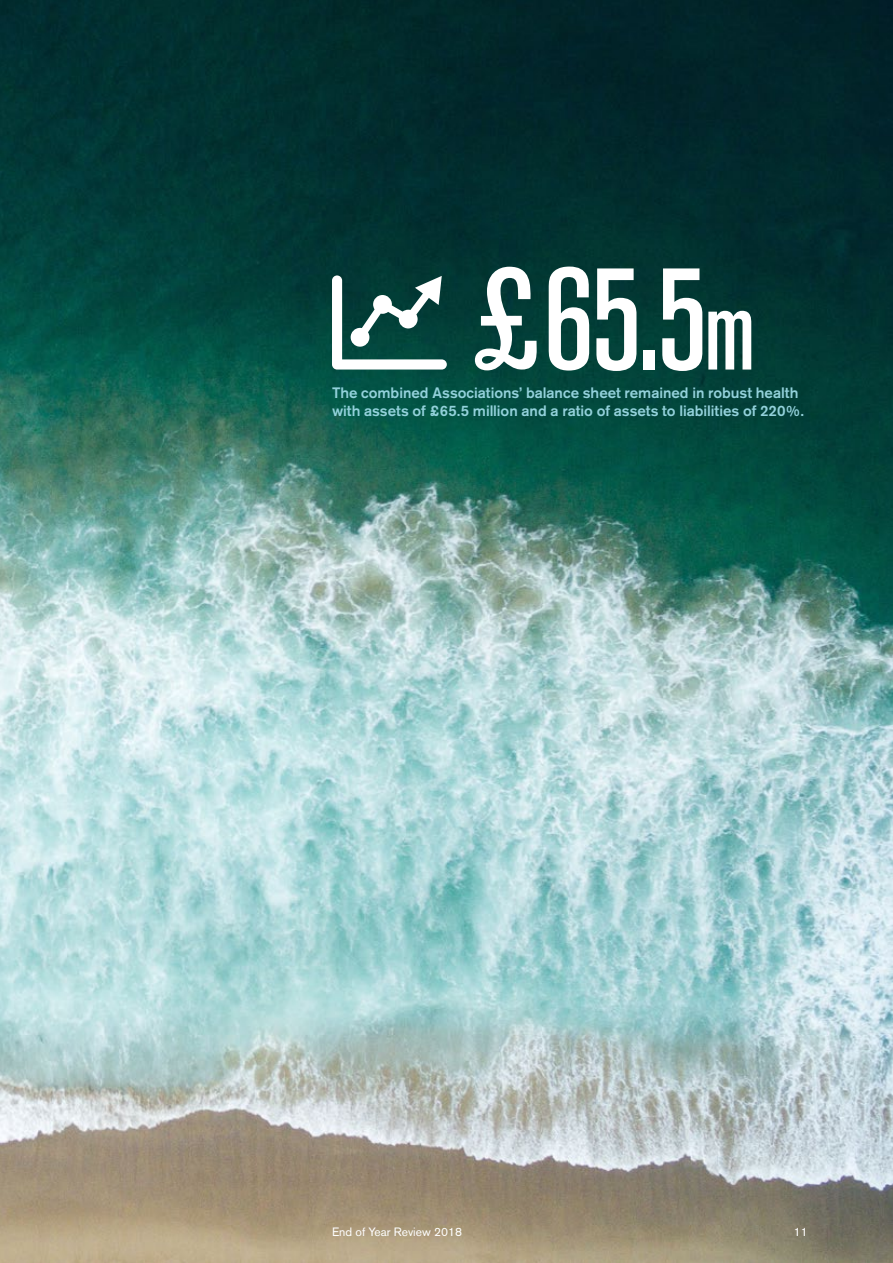
<style>
.page{position:relative;width:893px;height:1263px;background:#fff}
.page>*{position:absolute;margin:0;border:0;box-sizing:border-box;transform-origin:0 0}
.t1{font:500 condensed 144px "Akzidenz Grotesk BE";color:#fff}
.t2{font:500 15px/18px "Akzidenz Grotesk BE";letter-spacing:-.005em;color:#93d1db}
.t3{font:12px "Akzidenz Grotesk BE";color:#fff}
.s1{font-size:108px}
</style>
<div class="page">
<img style="left:0;top:0;width:893px;height:1263px">
<svg style="left:332px;top:275px;width:115px;height:94px"></svg>
<h1 class="t1" style="left:472px;top:240px;width:285px">£65.5<span class="s1">m</span></h1>
<p class="t2" style="left:332px;top:384px;width:474px">The combined Associations’ balance sheet remained in robust health with assets of £65.5 million and a ratio of assets to liabilities of 220%.</p>
<p class="t3" style="left:332px;top:1224px;width:132px">End of Year Review 2018</p>
<p class="t3" style="left:794px;top:1224px;width:15px">11</p>
</div>
